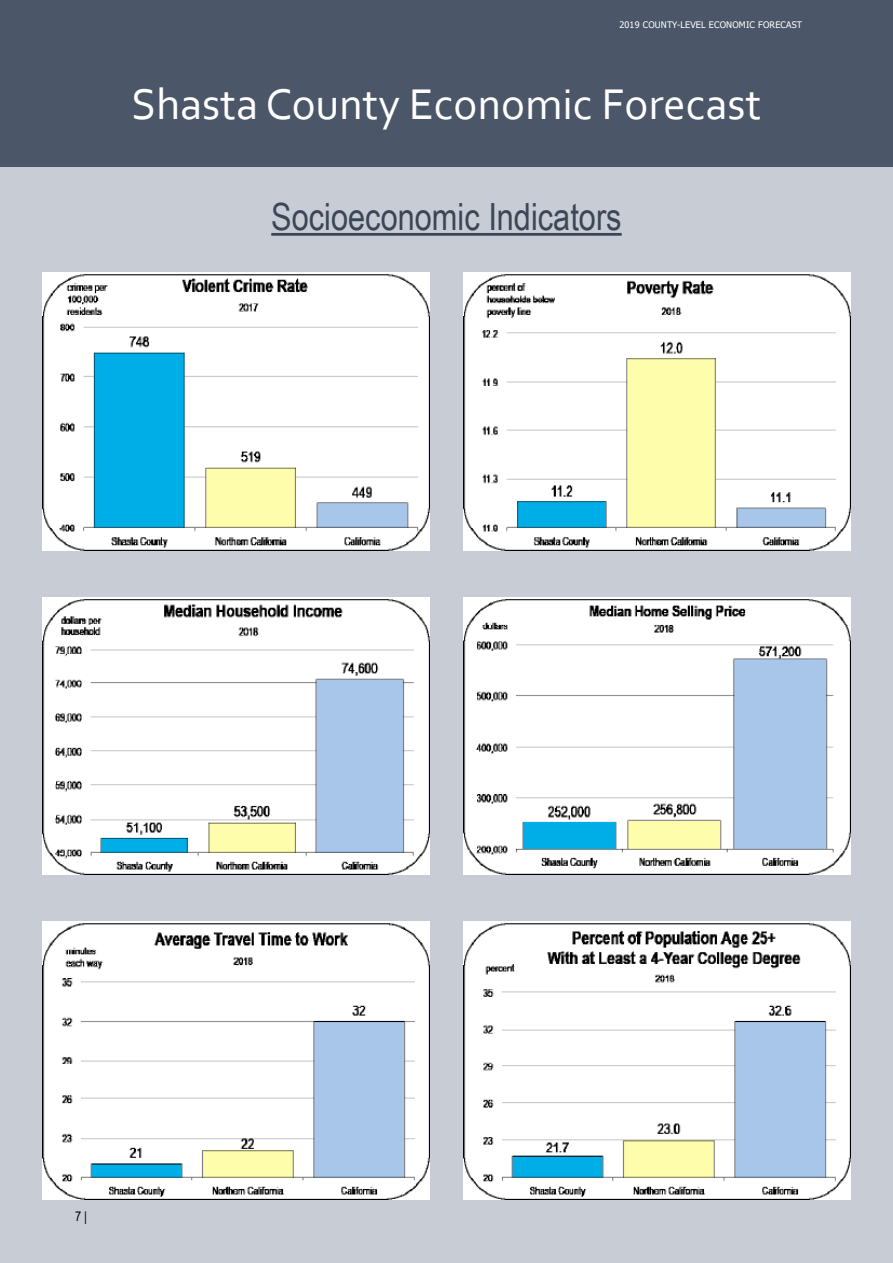
<style>
.page{position:relative;width:893px;height:1263px;background:#fff}
.page>*{position:absolute;margin:0;border:0;box-sizing:border-box;transform-origin:0 0}
.Profile_Page_Headers{font:45px "Corbel";color:#fff}
.t1{font:37.5px "Arial Narrow";color:#3b4656}
.t2{font:13.5px "Arial Narrow";color:#000}
.t3{font:9px "Tahoma";letter-spacing:.02em;color:#fff}
</style>
<div class="page">
<div style="left:0;top:167px;width:893px;height:1096px;background:#c8ccd5"></div>
<div style="left:0;top:0;width:893px;height:167px;background:#4b5768"></div>
<hr style="left:271px;top:233px;width:351px;height:3px;background:#3b4656">
<img style="left:43px;top:272px;width:387px;height:278px">
<img style="left:42px;top:597px;width:387px;height:277px">
<img style="left:43px;top:922px;width:387px;height:277px">
<img style="left:464px;top:272px;width:387px;height:278px">
<img style="left:463px;top:597px;width:387px;height:277px">
<img style="left:464px;top:922px;width:387px;height:277px">
<p class="t3" style="left:619px;top:19px;width:184px">2019 COUNTY-LEVEL ECONOMIC FORECAST</p>
<p class="Profile_Page_Headers" style="left:131px;top:76px;width:631px">Shasta County Economic Forecast</p>
<p class="t1" style="left:271px;top:190px;width:352px">Socioeconomic Indicators</p>
<h3 class="t2" style="left:75px;top:1206px;width:14px">7 |</h3>
</div>
